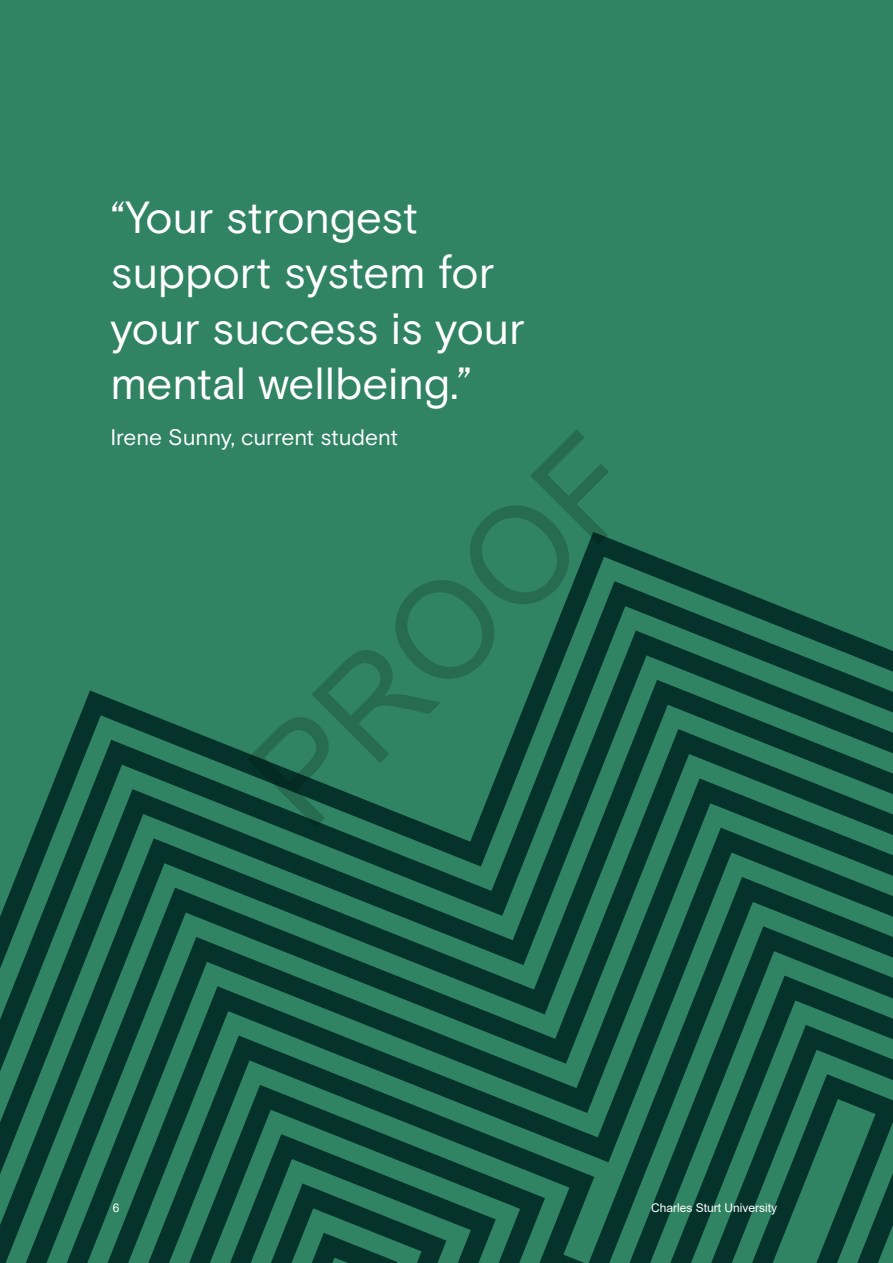
<style>
.page{position:relative;width:893px;height:1263px;background:#308363}
.page>*{position:absolute;margin:0;border:0;box-sizing:border-box;transform-origin:0 0}
.t1{font:135.6px "Arial";color:rgb(0 0 0/.18)}
.Quotes_with_box_light_green{font:45px "Basis Grotesque";letter-spacing:-.005em;color:#fff}
.Quotee_light_green{font:22.5px "Basis Grotesque";letter-spacing:-.005em;color:#fff}
.t2{font:12px "Arial";color:#fff}
</style>
<div class="page">
<svg style="left:574px;top:532px;width:142px;height:49px"></svg>
<svg style="left:554px;top:581px;width:286px;height:49px"></svg>
<svg style="left:534px;top:630px;width:359px;height:50px"></svg>
<svg style="left:0;top:680px;width:893px;height:583px"></svg>
<svg style="left:26px;top:729px;width:867px;height:534px"></svg>
<svg style="left:67px;top:778px;width:826px;height:485px"></svg>
<svg style="left:108px;top:828px;width:785px;height:435px"></svg>
<svg style="left:148px;top:877px;width:745px;height:386px"></svg>
<svg style="left:189px;top:1085px;width:356px;height:178px"></svg>
<svg style="left:629px;top:926px;width:264px;height:337px"></svg>
<svg style="left:670px;top:975px;width:223px;height:288px"></svg>
<svg style="left:230px;top:1134px;width:266px;height:129px"></svg>
<svg style="left:711px;top:1025px;width:182px;height:238px"></svg>
<p class="Quotes_with_box_light_green" style="left:110px;top:191px;width:309px">“Your strongest</p>
<p class="Quotes_with_box_light_green" style="left:110px;top:246px;width:386px">support system for</p>
<p class="Quotes_with_box_light_green" style="left:110px;top:302px;width:416px">your success is your</p>
<p class="Quotes_with_box_light_green" style="left:110px;top:357px;width:363px">mental wellbeing.”</p>
<p class="Quotee_light_green" style="left:110px;top:424px;width:289px">Irene Sunny, current student</p>
<h1 class="t1" style="left:209px;top:735px;width:484px;rotate:-45deg">PROOF</h1>
<p class="t2" style="left:113px;top:1200px;width:8px">6</p>
<p class="t2" style="left:651px;top:1200px;width:128px">Charles Sturt University</p>
</div>
